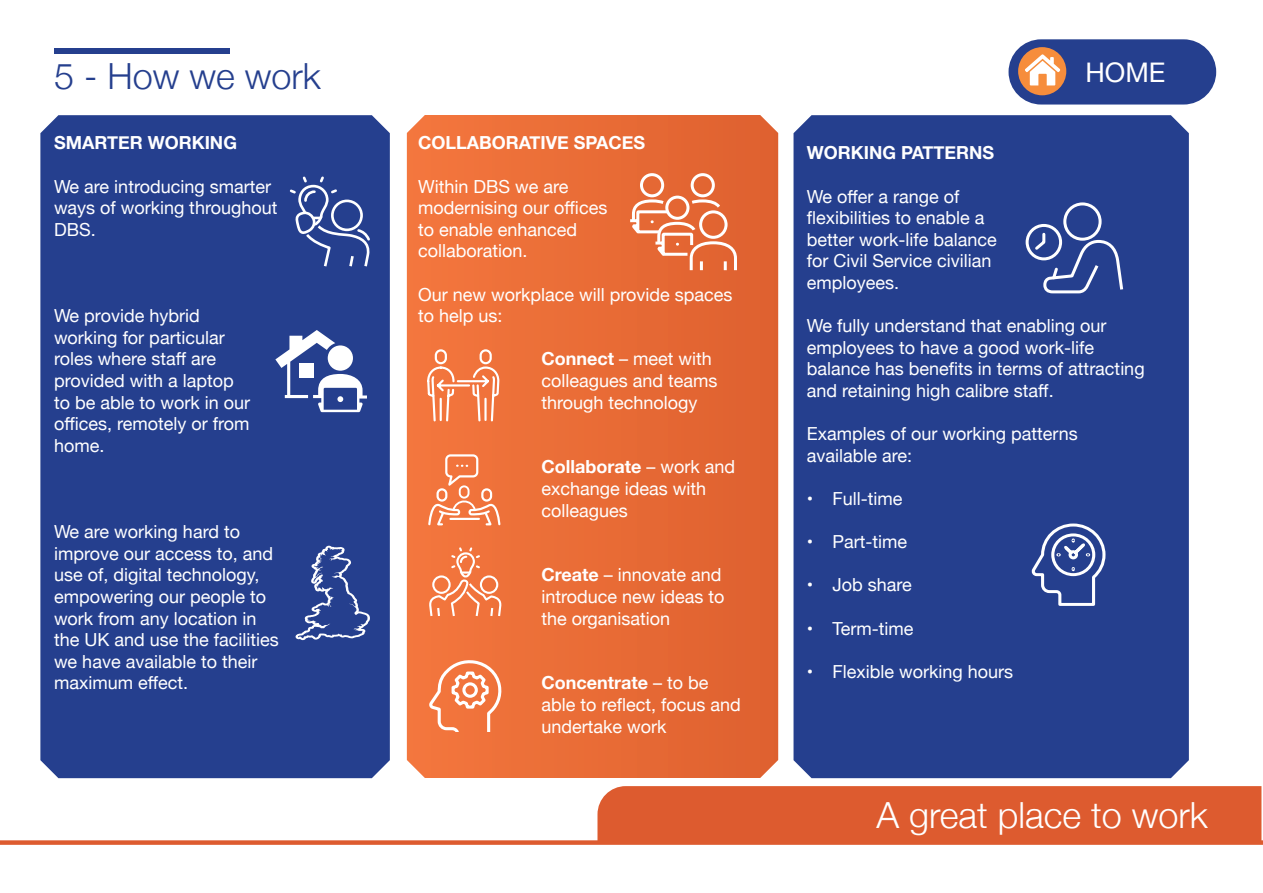
<style>
.page{position:relative;width:1263px;height:893px;background:#fff}
.page>*{position:absolute;margin:0;border:0;box-sizing:border-box;transform-origin:0 0}
.t1{font:300 36px "Helvetica Neue";color:#fff}
.t2{font:300 36px "Helvetica Neue";color:#253f8e}
.t3{font:27px "Helvetica Neue";color:#fff}
.t4{font:18px/21.6px "Helvetica Neue";color:#fff}
.t5{font:700 18px "Helvetica Neue";color:#fff}
.s1{font-weight:700}
</style>
<div class="page">
<div style="left:1008px;top:39px;width:208px;height:66px;background:#253f8e;border-radius:33px"></div>
<div style="left:1018px;top:47px;width:48px;height:48px;background:#f68d3c;border-radius:50%"></div>
<svg style="left:1025px;top:54px;width:35px;height:31px"></svg>
<div style="left:793px;top:115px;width:396px;height:663px;background:#253f8e"></div>
<svg style="left:407px;top:115px;width:371px;height:663px;background:#e86b36"></svg>
<div style="left:40px;top:115px;width:350px;height:663px;background:#253f8e"></div>
<div style="left:0;top:840px;width:1263px;height:5px;background:#dd5b2f"></div>
<div style="left:597px;top:786px;width:664px;height:55px;background:#dd5b2f"></div>
<div style="left:54px;top:49px;width:175px;height:5px;background:#253f8e"></div>
<svg style="left:275px;top:330px;width:92px;height:82px"></svg>
<svg style="left:428px;top:454px;width:72px;height:71px;background:#f38c5f"></svg>
<div style="left:435px;top:349px;width:12px;height:15px;border:2px solid #fff;border-radius:5px"></div>
<div style="left:480px;top:349px;width:12px;height:15px;border:2px solid #fff;border-radius:5px"></div>
<svg style="left:427px;top:365px;width:72px;height:56px;background:#f49368"></svg>
<div style="left:665px;top:196px;width:24px;height:24px;border:3px solid #fff;border-radius:50%"></div>
<div style="left:640px;top:173px;width:24px;height:24px;border:3px solid #fff;border-radius:50%"></div>
<div style="left:691px;top:173px;width:24px;height:24px;border:3px solid #fff;border-radius:50%"></div>
<svg style="left:630px;top:198px;width:107px;height:72px"></svg>
<svg style="left:429px;top:547px;width:72px;height:69px;background:#f38b5c"></svg>
<div style="left:1026px;top:224px;width:36px;height:36px;border:3px solid #fff;border-radius:50%"></div>
<svg style="left:1032px;top:231px;width:93px;height:64px;background:#465c9f"></svg>
<div style="left:1063px;top:202px;width:38px;height:39px;border:3px solid #fff;border-radius:50%"></div>
<svg style="left:430px;top:660px;width:71px;height:71px"></svg>
<svg style="left:290px;top:176px;width:80px;height:90px;background:#465c9f"></svg>
<svg style="left:296px;top:546px;width:74px;height:94px;background:#435a9d"></svg>
<svg style="left:1032px;top:523px;width:73px;height:83px"></svg>
<p class="t2" style="left:54px;top:47px;width:268px">5 - How we work</p>
<p class="t5" style="left:54px;top:129px;width:184px">SMARTER WORKING</p>
<p class="t4" style="left:54px;top:176px;width:225px">We are introducing smarter ways of working throughout<br>DBS.</p>
<p class="t4" style="left:54px;top:306px;width:198px">We provide hybrid working for particular roles where staff are provided with a laptop to be able to work in our offices, remotely or from home.</p>
<p class="t4" style="left:54px;top:522px;width:226px">We are working hard to improve our access to, and use of, digital technology, empowering our people to work from any location in the UK and use the facilities we have available to their maximum effect.</p>
<p class="t5" style="left:418px;top:129px;width:229px">COLLABORATIVE SPACES</p>
<p class="t4" style="left:418px;top:176px;width:191px">Within DBS we are modernising our offices to enable enhanced collaboration.</p>
<p class="t4" style="left:418px;top:284px;width:316px">Our new workplace will provide spaces to help us:</p>
<p class="t4" style="left:541px;top:349px;width:178px"><span class="s1">Connect</span> – meet with colleagues and teams through technology</p>
<p class="t4" style="left:541px;top:457px;width:195px"><span class="s1">Collaborate</span> – work and exchange ideas with colleagues</p>
<p class="t4" style="left:541px;top:565px;width:185px"><span class="s1">Create</span> – innovate and introduce new ideas to the organisation</p>
<p class="t4" style="left:541px;top:673px;width:201px"><span class="s1">Concentrate</span> – to be able to reflect, focus and undertake work</p>
<h2 class="t3" style="left:1085px;top:53px;width:82px">HOME</h2>
<p class="t5" style="left:807px;top:139px;width:189px">WORKING PATTERNS</p>
<p class="t4" style="left:807px;top:186px;width:191px">We offer a range of flexibilities to enable a better work-life balance for Civil Service civilian employees.</p>
<p class="t4" style="left:807px;top:316px;width:339px">We fully understand that enabling our employees to have a good work-life balance has benefits in terms of attracting and retaining high calibre staff.</p>
<p class="t4" style="left:807px;top:424px;width:273px">Examples of our working patterns available are:</p>
<p class="t4" style="left:807px;top:489px;width:97px">• Full-time</p>
<p class="t4" style="left:807px;top:532px;width:102px">• Part-time</p>
<p class="t4" style="left:807px;top:575px;width:106px">• Job share</p>
<p class="t4" style="left:807px;top:618px;width:108px">• Term-time</p>
<p class="t4" style="left:807px;top:662px;width:208px">• Flexible working hours</p>
<p class="t1" style="left:876px;top:786px;width:333px">A great place to work</p>
</div>
